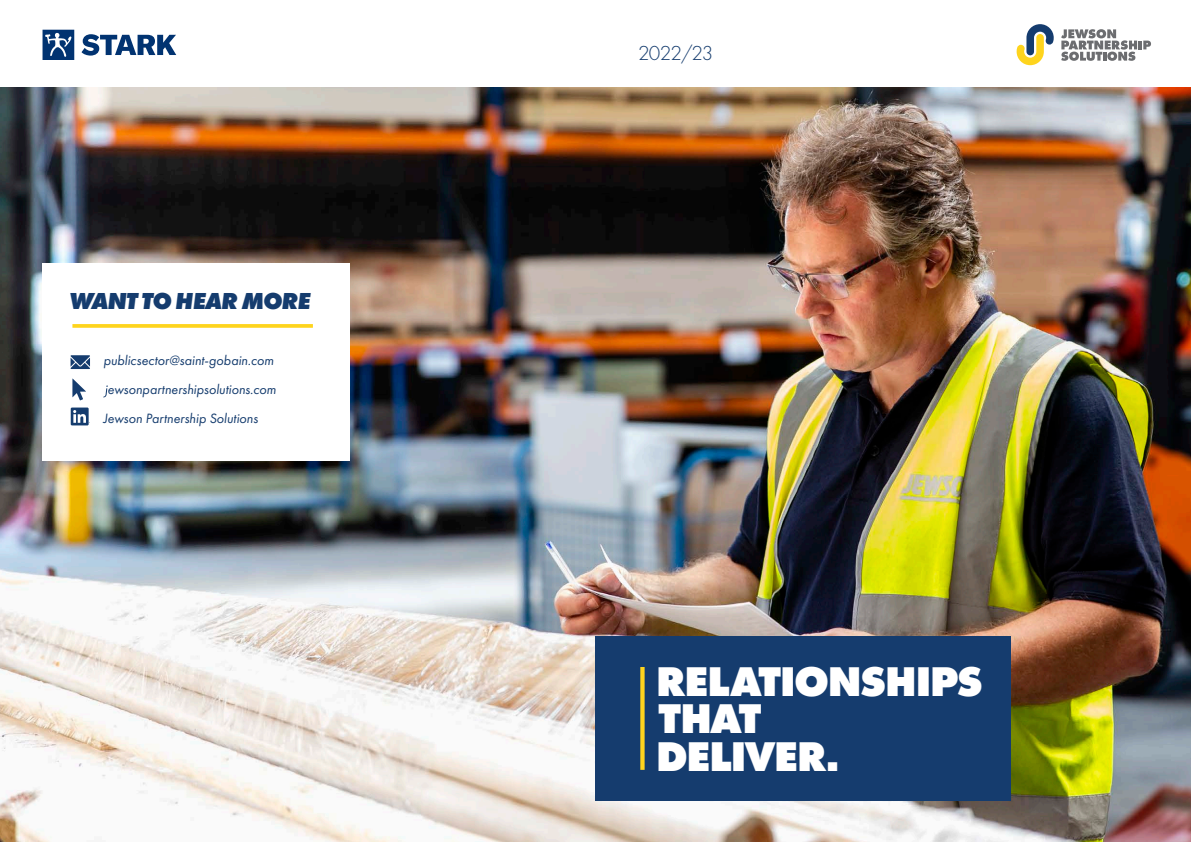
<style>
.page{position:relative;width:1191px;height:842px;background:#fff}
.page>*{position:absolute;margin:0;border:0;box-sizing:border-box;transform-origin:0 0}
.t1{font:800 43.1px/37.2px "Futura PT";letter-spacing:-.045em;color:#fff}
.t2{font:italic 800 24px "Futura PT";letter-spacing:-.04em;color:#153c6e}
.t3{font:300 21px "Futura PT";letter-spacing:-.035em;color:#153c6e}
.t4{font:italic 14px "Futura PT";color:#153c6e}
.s1{font-family:"Arial";font-weight:900}
</style>
<div class="page">
<img style="left:0;top:87px;width:1191px;height:755px">
<div style="left:42px;top:264px;width:308px;height:197px;background:#fff"></div>
<svg style="left:1061px;top:29px;width:90px;height:32px"></svg>
<svg style="left:1016px;top:24px;width:37px;height:41px"></svg>
<svg style="left:103px;top:385px;width:5px;height:12px"></svg>
<svg style="left:72px;top:379px;width:14px;height:21px"></svg>
<svg style="left:82px;top:34px;width:94px;height:22px"></svg>
<svg style="left:43px;top:30px;width:31px;height:30px"></svg>
<svg style="left:72px;top:324px;width:241px;height:4px"></svg>
<svg style="left:71px;top:355px;width:19px;height:14px"></svg>
<svg style="left:71px;top:408px;width:19px;height:17px"></svg>
<div style="left:595px;top:636px;width:416px;height:165px;background:#153c6e"></div>
<svg style="left:640px;top:667px;width:4px;height:103px"></svg>
<p class="t2" style="left:69px;top:285px;width:243px">WANT TO HEAR MORE</p>
<p class="t4" style="left:103px;top:352px;width:172px">publicsector@saint-gobain.com</p>
<p class="t4" style="left:107px;top:381px;width:170px">ewsonpartnershipsolutions.com</p>
<p class="t4" style="left:103px;top:410px;width:156px">Jewson Partnership Solutions</p>
<p class="t3" style="left:638px;top:41px;width:77px">2022/23</p>
<p class="t1" style="left:656px;top:662px;width:328px">RELATIONSHIPS</p>
<p class="t1" style="left:656px;top:700px;width:185px">THAT<br>DELIVER<span class="s1">.</span></p>
</div>
